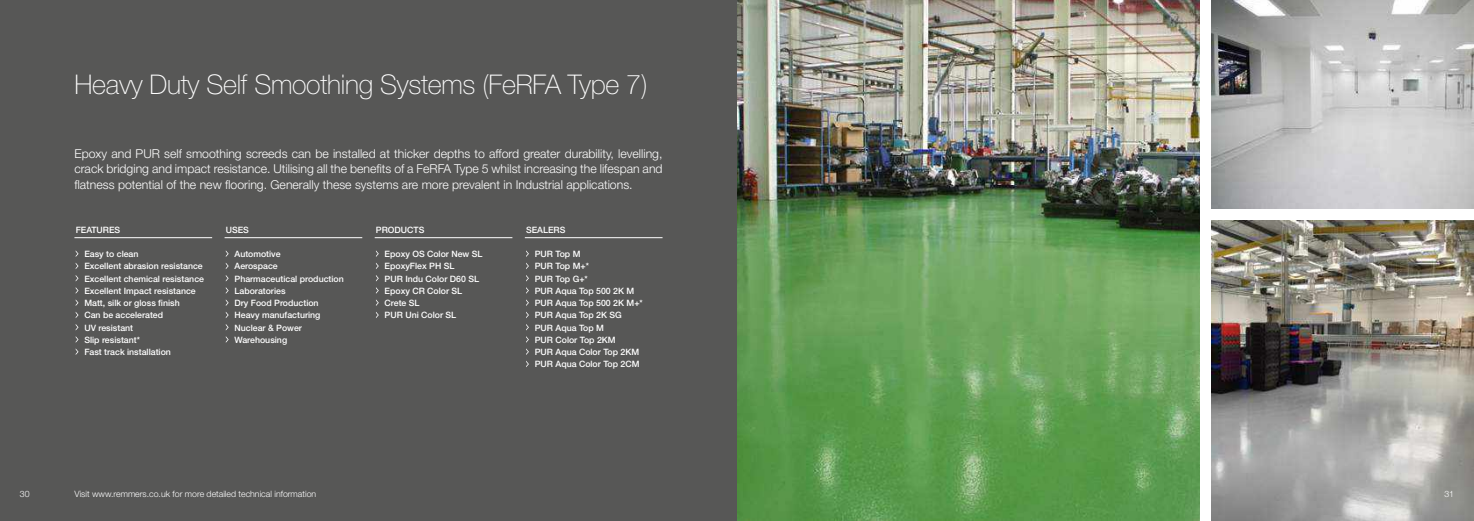
<style>
.page{position:relative;width:1474px;height:521px;background:#fff}
.page>*{position:absolute;margin:0;border:0;box-sizing:border-box;transform-origin:0 0}
.t1{font:100 27.12px "Helvetica Neue LT Pro";letter-spacing:-.01em;color:#fff}
.t2{font:300 12.25px/15.8px "Helvetica Neue LT Pro";color:#fff;text-align:justify}
.t3{font:500 8.75px/12.2px "Helvetica Neue LT Pro";color:#fff}
.t4{font:300 8.75px "Helvetica Neue LT Pro";color:#fff}
</style>
<div class="page">
<img style="left:1211px;top:221px;width:262px;height:300px">
<img style="left:737px;top:0;width:462px;height:521px">
<img style="left:1211px;top:0;width:262px;height:208px">
<div style="left:0;top:0;width:737px;height:521px;background:#575756"></div>
<hr style="left:74px;top:237px;width:138px;height:1px;background:#fff">
<svg style="left:76px;top:287px;width:3px;height:19px"></svg>
<svg style="left:76px;top:336px;width:3px;height:19px"></svg>
<hr style="left:224px;top:237px;width:138px;height:1px;background:#fff">
<svg style="left:226px;top:250px;width:3px;height:7px"></svg>
<svg style="left:226px;top:287px;width:3px;height:19px"></svg>
<svg style="left:226px;top:336px;width:3px;height:7px"></svg>
<hr style="left:375px;top:237px;width:137px;height:1px;background:#fff">
<svg style="left:376px;top:287px;width:3px;height:19px"></svg>
<hr style="left:525px;top:237px;width:137px;height:1px;background:#fff">
<svg style="left:526px;top:250px;width:3px;height:7px"></svg>
<svg style="left:526px;top:287px;width:3px;height:19px"></svg>
<svg style="left:526px;top:336px;width:3px;height:19px"></svg>
<h1 class="t1" style="left:74px;top:69px;width:574px">Heavy Duty Self Smoothing Systems (FeRFA Type 7)</h1>
<p class="t2" style="left:74px;top:145px;width:589px">Epoxy and PUR self smoothing screeds can be installed at thicker depths to afford greater durability, levelling, crack bridging and impact resistance. Utilising all the benefits of a FeRFA Type 5 whilst increasing the lifespan and flatness potential of the new flooring. Generally these systems are more prevalent in Industrial applications.</p>
<p class="t3" style="left:76px;top:223px;width:46px">FEATURES</p>
<p class="t3" style="left:84px;top:248px;width:121px">Easy to clean<br>Excellent abrasion resistance<br>Excellent chemical resistance<br>Excellent Impact resistance<br>Matt, silk or gloss finish<br>Can be accelerated<br>UV resistant<br>Slip resistant*<br>Fast track installation</p>
<p class="t3" style="left:226px;top:223px;width:25px">USES</p>
<p class="t3" style="left:234px;top:248px;width:111px">Automotive<br>Aerospace<br>Pharmaceutical production<br>Laboratories<br>Dry Food Production<br>Heavy manufacturing<br>Nuclear &amp; Power<br>Warehousing</p>
<p class="t3" style="left:376px;top:223px;width:50px">PRODUCTS</p>
<p class="t3" style="left:384px;top:248px;width:99px">Epoxy OS Color New SL<br>EpoxyFlex PH SL<br>PUR Indu Color D60 SL<br>Epoxy CR Color SL<br>Crete SL<br>PUR Uni Color SL</p>
<p class="t3" style="left:526px;top:223px;width:41px">SEALERS</p>
<p class="t3" style="left:535px;top:248px;width:110px">PUR Top M<br>PUR Top M+*<br>PUR Top G+*<br>PUR Aqua Top 500 2K M<br>PUR Aqua Top 500 2K M+*<br>PUR Aqua Top 2K SG<br>PUR Aqua Top M<br>PUR Color Top 2KM<br>PUR Aqua Color Top 2KM<br>PUR Aqua Color Top 2CM</p>
<p class="t4" style="left:20px;top:489px;width:11px">30</p>
<p class="t4" style="left:74px;top:489px;width:243px">Visit www.remmers.co.uk for more detailed technical information</p>
<p class="t4" style="left:1444px;top:489px;width:11px">31</p>
</div>
